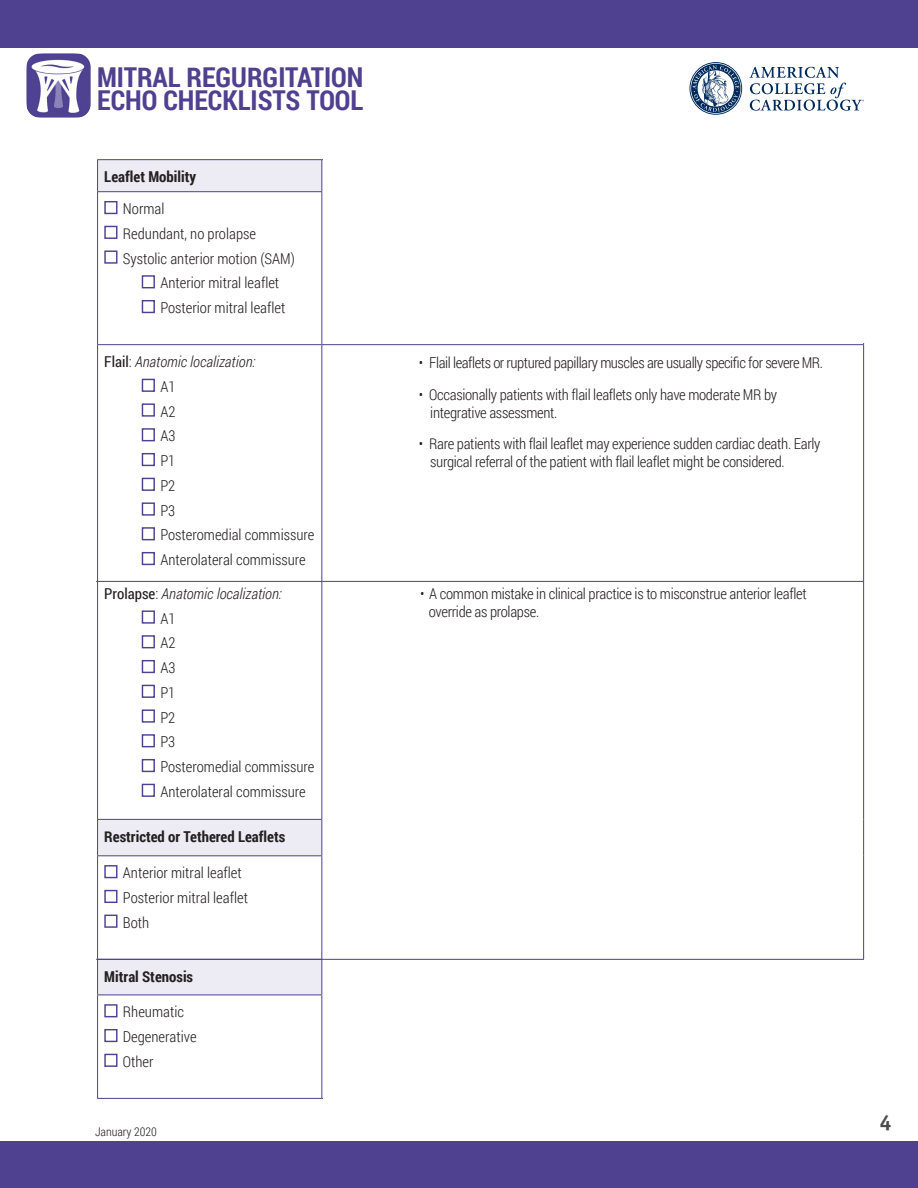
<style>
.page{position:relative;width:918px;height:1188px;background:#fff}
.page>*{position:absolute;margin:0;border:0;box-sizing:border-box;transform-origin:0 0}
.t1{font:700 27.45px/23.4px "Roboto Condensed";color:#4f4090}
.t2{font:700 21.75px "Officina Sans";color:#4b4c4d}
.t3{font:300 15px/18px "Roboto Condensed";letter-spacing:-.02em;color:#231f20}
.t4{font:300 15px "Roboto Condensed";color:#231f20}
.t5{font:700 15px "Roboto Condensed";color:#231f20}
.t6{font:italic 300 15px "Roboto Condensed";color:#231f20}
.t7{font:300 12px "Roboto Condensed";color:#231f20}
.s1{font-weight:400;font-style:normal}
.s2{font-style:normal}
</style>
<div class="page">
<div style="left:0;top:0;width:918px;height:48px;background:#4f4090"></div>
<div style="left:0;top:1142px;width:918px;height:46px;background:#4f4090"></div>
<svg style="left:689px;top:62px;width:53px;height:53px"></svg>
<svg style="left:749px;top:67px;width:115px;height:44px"></svg>
<img style="left:26px;top:53px;width:65px;height:65px">
<svg style="left:98px;top:160px;width:223px;height:835px"></svg>
<hr style="left:97px;top:159px;width:225px;height:1px;background:#4f4090">
<hr style="left:97px;top:160px;width:1px;height:31px;background:#4f4090">
<hr style="left:322px;top:159px;width:542px;height:1px;background:#4f4090">
<hr style="left:321px;top:160px;width:1px;height:31px;background:#4f4090">
<hr style="left:97px;top:191px;width:225px;height:1px;background:#4f4090">
<hr style="left:97px;top:192px;width:1px;height:152px;background:#4f4090">
<hr style="left:321px;top:192px;width:1px;height:152px;background:#4f4090">
<hr style="left:863px;top:192px;width:1px;height:152px;background:#4f4090">
<hr style="left:97px;top:344px;width:225px;height:1px;background:#4f4090">
<hr style="left:97px;top:345px;width:1px;height:474px;background:#4f4090">
<hr style="left:322px;top:344px;width:542px;height:1px;background:#4f4090">
<hr style="left:321px;top:345px;width:1px;height:474px;background:#4f4090">
<hr style="left:863px;top:345px;width:1px;height:474px;background:#4f4090">
<hr style="left:97px;top:819px;width:225px;height:1px;background:#4f4090">
<hr style="left:97px;top:820px;width:1px;height:35px;background:#4f4090">
<hr style="left:321px;top:820px;width:1px;height:35px;background:#4f4090">
<hr style="left:863px;top:819px;width:1px;height:37px;background:#4f4090">
<hr style="left:97px;top:855px;width:225px;height:1px;background:#4f4090">
<hr style="left:97px;top:856px;width:1px;height:103px;background:#4f4090">
<hr style="left:321px;top:856px;width:1px;height:103px;background:#4f4090">
<hr style="left:863px;top:856px;width:1px;height:103px;background:#4f4090">
<hr style="left:97px;top:960px;width:1px;height:35px;background:#4f4090">
<hr style="left:321px;top:960px;width:1px;height:35px;background:#4f4090">
<hr style="left:97px;top:995px;width:225px;height:1px;background:#4f4090">
<hr style="left:97px;top:995px;width:1px;height:103px;background:#4f4090">
<hr style="left:321px;top:995px;width:1px;height:103px;background:#4f4090">
<hr style="left:97px;top:1098px;width:225px;height:1px;background:#4f4090">
<hr style="left:322px;top:1098px;width:542px;height:1px;background:#4f4090">
<div style="left:104px;top:201px;width:13px;height:13px;border:1px solid #4f4090"></div>
<div style="left:104px;top:226px;width:13px;height:13px;border:1px solid #4f4090"></div>
<div style="left:104px;top:250px;width:13px;height:14px;border:1px solid #4f4090"></div>
<div style="left:142px;top:275px;width:13px;height:13px;border:1px solid #4f4090"></div>
<div style="left:142px;top:300px;width:13px;height:13px;border:1px solid #4f4090"></div>
<div style="left:142px;top:379px;width:13px;height:13px;border:1px solid #4f4090"></div>
<div style="left:142px;top:403px;width:13px;height:14px;border:1px solid #4f4090"></div>
<div style="left:142px;top:428px;width:13px;height:13px;border:1px solid #4f4090"></div>
<div style="left:142px;top:453px;width:13px;height:13px;border:1px solid #4f4090"></div>
<div style="left:142px;top:478px;width:13px;height:13px;border:1px solid #4f4090"></div>
<div style="left:142px;top:502px;width:13px;height:14px;border:1px solid #4f4090"></div>
<div style="left:142px;top:527px;width:13px;height:13px;border:1px solid #4f4090"></div>
<div style="left:142px;top:552px;width:13px;height:13px;border:1px solid #4f4090"></div>
<div style="left:142px;top:610px;width:13px;height:14px;border:1px solid #4f4090"></div>
<div style="left:142px;top:635px;width:13px;height:13px;border:1px solid #4f4090"></div>
<div style="left:142px;top:660px;width:13px;height:13px;border:1px solid #4f4090"></div>
<div style="left:142px;top:685px;width:13px;height:13px;border:1px solid #4f4090"></div>
<div style="left:142px;top:709px;width:13px;height:14px;border:1px solid #4f4090"></div>
<div style="left:142px;top:734px;width:13px;height:13px;border:1px solid #4f4090"></div>
<div style="left:142px;top:759px;width:13px;height:13px;border:1px solid #4f4090"></div>
<div style="left:142px;top:784px;width:13px;height:13px;border:1px solid #4f4090"></div>
<div style="left:104px;top:865px;width:13px;height:13px;border:1px solid #4f4090"></div>
<div style="left:104px;top:890px;width:13px;height:13px;border:1px solid #4f4090"></div>
<div style="left:104px;top:915px;width:13px;height:13px;border:1px solid #4f4090"></div>
<div style="left:104px;top:1004px;width:13px;height:13px;border:1px solid #4f4090"></div>
<div style="left:104px;top:1029px;width:13px;height:13px;border:1px solid #4f4090"></div>
<div style="left:104px;top:1054px;width:13px;height:13px;border:1px solid #4f4090"></div>
<hr style="left:96px;top:581px;width:768px;height:1px;background:#4f4090">
<div style="left:323px;top:959px;width:549px;height:145px;background:#fff"></div>
<hr style="left:96px;top:959px;width:768px;height:1px;background:#4f4090">
<div style="left:323px;top:154px;width:549px;height:189px;background:#fff"></div>
<h1 class="t1" style="left:97px;top:64px;width:268px">MITRAL REGURGITATION<br>ECHO CHECKLISTS TOOL</h1>
<p class="t5" style="left:104px;top:166px;width:93px">Leaflet Mobility</p>
<p class="t3" style="left:123px;top:199px;width:43px">Normal</p>
<p class="t4" style="left:123px;top:223px;width:135px">Redundant, no prolapse</p>
<p class="t4" style="left:123px;top:248px;width:173px">Systolic anterior motion (SAM)</p>
<p class="t4" style="left:160px;top:273px;width:120px">Anterior mitral leaflet</p>
<p class="t4" style="left:160px;top:297px;width:127px">Posterior mitral leaflet</p>
<p class="t6" style="left:104px;top:351px;width:153px"><span class="s1">Flail</span><span class="s2">:</span> Anatomic localization:</p>
<p class="t3" style="left:160px;top:377px;width:17px">A1</p>
<p class="t3" style="left:160px;top:402px;width:17px">A2</p>
<p class="t3" style="left:160px;top:427px;width:17px">A3</p>
<p class="t3" style="left:160px;top:451px;width:16px">P1</p>
<p class="t3" style="left:160px;top:476px;width:16px">P2</p>
<p class="t3" style="left:160px;top:501px;width:16px">P3</p>
<p class="t4" style="left:160px;top:525px;width:156px">Posteromedial commissure</p>
<p class="t4" style="left:160px;top:549px;width:147px">Anterolateral commissure</p>
<p class="t6" style="left:104px;top:583px;width:179px"><span class="s1">Prolapse</span><span class="s2">:</span> Anatomic localization:</p>
<p class="t3" style="left:160px;top:609px;width:17px">A1</p>
<p class="t3" style="left:160px;top:634px;width:17px">A2</p>
<p class="t3" style="left:160px;top:658px;width:17px">A3</p>
<p class="t3" style="left:160px;top:683px;width:16px">P1</p>
<p class="t3" style="left:160px;top:708px;width:16px">P2</p>
<p class="t3" style="left:160px;top:733px;width:16px">P3</p>
<p class="t4" style="left:160px;top:756px;width:156px">Posteromedial commissure</p>
<p class="t4" style="left:160px;top:781px;width:147px">Anterolateral commissure</p>
<p class="t5" style="left:104px;top:826px;width:183px">Restricted or Tethered Leaflets</p>
<p class="t4" style="left:123px;top:863px;width:120px">Anterior mitral leaflet</p>
<p class="t4" style="left:123px;top:887px;width:127px">Posterior mitral leaflet</p>
<p class="t3" style="left:123px;top:913px;width:28px">Both</p>
<p class="t5" style="left:104px;top:966px;width:90px">Mitral Stenosis</p>
<p class="t4" style="left:123px;top:1002px;width:63px">Rheumatic</p>
<p class="t4" style="left:123px;top:1026px;width:75px">Degenerative</p>
<p class="t3" style="left:123px;top:1052px;width:32px">Other</p>
<p class="t7" style="left:95px;top:1123px;width:63px">January 2020</p>
<p class="t3" style="left:419px;top:354px;width:406px">• Flail leaflets or ruptured papillary muscles are usually specific for severe MR.</p>
<p class="t3" style="left:430px;top:385px;width:348px;text-indent:-12px">• Occasionally patients with flail leaflets only have moderate MR by integrative assessment.</p>
<p class="t3" style="left:430px;top:435px;width:392px;text-indent:-12px">• Rare patients with flail leaflet may experience sudden cardiac death. Early surgical referral of the patient with flail leaflet might be considered.</p>
<p class="t3" style="left:429px;top:585px;width:379px;text-indent:-9px">• A common mistake in clinical practice is to misconstrue anterior leaflet override as prolapse.</p>
<h2 class="t2" style="left:880px;top:1109px;width:14px">4</h2>
</div>
